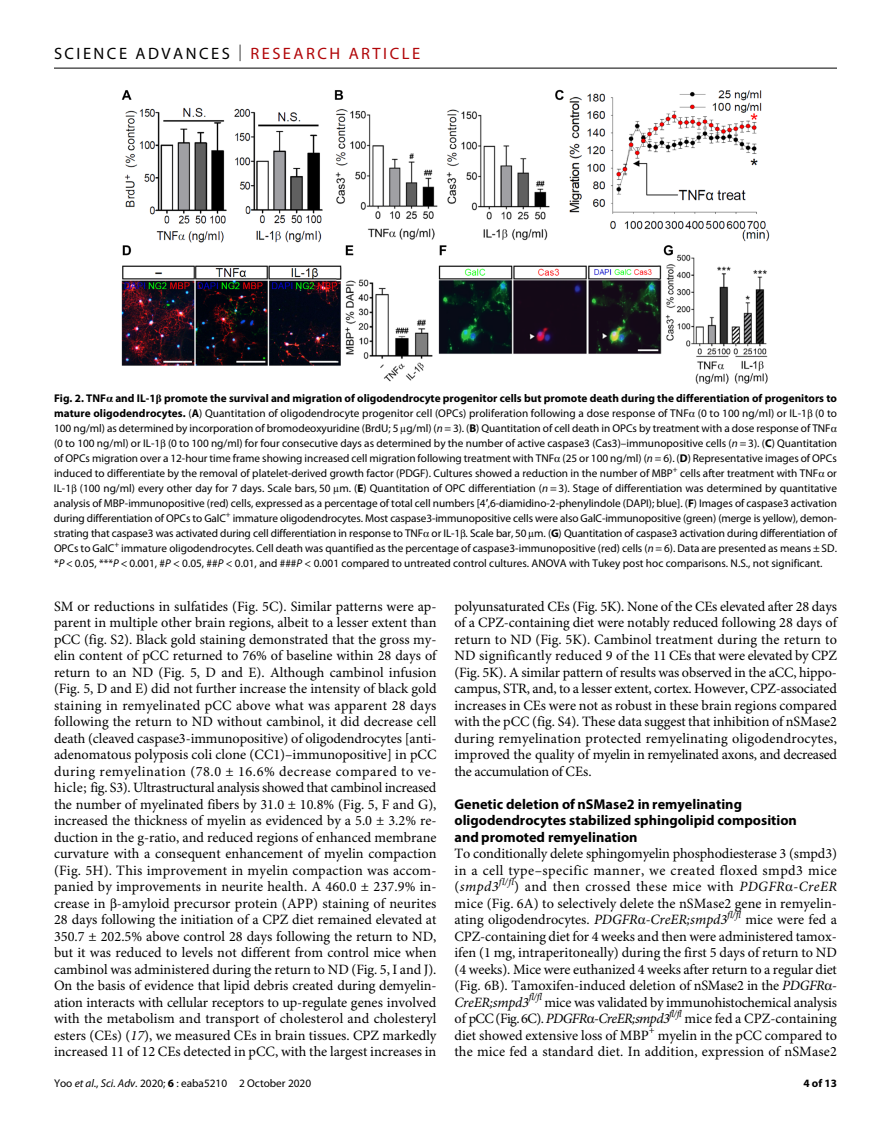
<style>
.page{position:relative;width:891px;height:1134px;background:#fff}
.page>*{position:absolute;margin:0;border:0;box-sizing:border-box;transform-origin:0 0}
.t1{font:16.5px "Myriad Pro";letter-spacing:.15em;color:#000}
.t2{font:14.25px/16.5px "Minion Pro";color:#000;text-align:justify}
.t3{font:700 14.25px/16.5px "Myriad Pro";color:#000}
.t4{font:11.25px/15px "Myriad Pro";color:#000}
.t5{font:700 11.25px "Myriad Pro";color:#000}
.s1{font-weight:300}
.s2{color:#b10508}
.s3{font-weight:700}
.s4{font-style:italic}
</style>
<div class="page">
<hr style="left:54px;top:68px;width:783px;height:1px;background:#000">
<img style="left:122px;top:90px;width:647px;height:294px">
<p class="t1" style="left:54px;top:40px;width:368px">SCIENCE ADVANCES <span class="s1">|</span> <span class="s2">RESEARCH ARTICLE</span></p>
<p class="t4" style="left:54px;top:391px;width:785px"><span class="s3">Fig. 2. TNF and IL-1 promote the survival and migration of oligodendrocyte progenitor cells but promote death during the differentiation of progenitors to mature oligodendrocytes.</span> (<span class="s3">A</span>) Quantitation of oligodendrocyte progenitor cell (OPCs) proliferation following a dose response of TNF (0 to 100 ng/ml) or IL-1 (0 to 100 ng/ml) as determined by incorporation of bromodeoxyuridine (BrdU; 5 g/ml) (<span class="s4">n</span> = 3). (<span class="s3">B</span>) Quantitation of cell death in OPCs by treatment with a dose response of TNF (0 to 100 ng/ml) or IL-1 (0 to 100 ng/ml) for four consecutive days as determined by the number of active caspase3 (Cas3)–immunopositive cells (<span class="s4">n</span> = 3). (<span class="s3">C</span>) Quantitation of OPCs migration over a 12-hour time frame showing increased cell migration following treatment with TNF (25 or 100 ng/ml) (<span class="s4">n</span> = 6). (<span class="s3">D</span>) Representative images of OPCs induced to differentiate by the removal of platelet-derived growth factor (PDGF). Cultures showed a reduction in the number of MBP<sup>+</sup> cells after treatment with TNF or IL-1 (100 ng/ml) every other day for 7 days. Scale bars, 50 m. (<span class="s3">E</span>) Quantitation of OPC differentiation (<span class="s4">n</span> = 3). Stage of differentiation was determined by quantitative analysis of MBP-immunopositive (red) cells, expressed as a percentage of total cell numbers [4′,6-diamidino-2-phenylindole (DAPI); blue]. (<span class="s3">F</span>) Images of caspase3 activation during differentiation of OPCs to GalC<sup>+</sup> immature oligodendrocytes. Most caspase3-immunopositive cells were also GalC-immunopositive (green) (merge is yellow), demon&shy;strating that caspase3 was activated during cell differentiation in response to TNF or IL-1 . Scale bar, 50 m. (<span class="s3">G</span>) Quantitation of caspase3 activation during differentiation of OPCs to GalC<sup>+</sup> immature oligodendrocytes. Cell death was quantified as the percentage of caspase3-immunopositive (red) cells (<span class="s4">n</span> = 6). Data are presented as means ± SD. *<span class="s4">P</span> &lt; 0.05, ***<span class="s4">P</span> &lt; 0.001, #<span class="s4">P</span> &lt; 0.05, ##<span class="s4">P</span> &lt; 0.01, and ###<span class="s4">P</span> &lt; 0.001 compared to untreated control cultures. ANOVA with Tukey post hoc comparisons. N.S., not significant.</p>
<p class="t2" style="left:54px;top:599px;width:384px">SM or reductions in sulfatides (Fig. 5C). Similar patterns were ap&shy;parent in multiple other brain regions, albeit to a lesser extent than pCC (fig. S2). Black gold staining demonstrated that the gross my&shy;elin content of pCC returned to 76% of baseline within 28 days of return to an ND (Fig. 5, D and E). Although cambinol infusion (Fig. 5, D and E) did not further increase the intensity of black gold staining in remyelinated pCC above what was apparent 28 days following the return to ND without cambinol, it did decrease cell death (cleaved caspase3-immunopositive) of oligodendrocytes [anti&shy;adenomatous polyposis coli clone (CC1)–immunopositive] in pCC during remyelination (78.0 ± 16.6% decrease compared to ve&shy;hicle; fig. S3). Ultrastructural analysis showed that cambinol increased the number of myelinated fibers by 31.0 ± 10.8% (Fig. 5, F and G), increased the thickness of myelin as evidenced by a 5.0 ± 3.2% re&shy;duction in the g-ratio, and reduced regions of enhanced membrane curvature with a consequent enhancement of myelin compaction (Fig. 5H). This improvement in myelin compaction was accom&shy;panied by improvements in neurite health. A 460.0 ± 237.9% in&shy;crease in -amyloid precursor protein (APP) staining of neurites 28 days following the initiation of a CPZ diet remained elevated at 350.7 ± 202.5% above control 28 days following the return to ND, but it was reduced to levels not different from control mice when cambinol was administered during the return to ND (Fig. 5, I and J).<br>On the basis of evidence that lipid debris created during demyelin&shy;ation interacts with cellular receptors to up-regulate genes involved with the metabolism and transport of cholesterol and cholesteryl esters (CEs) (<span class="s4">17</span>), we measured CEs in brain tissues. CPZ markedly increased 11 of 12 CEs detected in pCC, with the largest increases in</p>
<p class="t2" style="left:454px;top:599px;width:384px">polyunsaturated CEs (Fig. 5K). None of the CEs elevated after 28 days of a CPZ-containing diet were notably reduced following 28 days of return to ND (Fig. 5K). Cambinol treatment during the return to ND significantly reduced 9 of the 11 CEs that were elevated by CPZ (Fig. 5K). A similar pattern of results was observed in the aCC, hippo&shy;campus, STR, and, to a lesser extent, cortex. However, CPZ-associated increases in CEs were not as robust in these brain regions compared with the pCC (fig. S4). These data suggest that inhibition of nSMase2 during remyelination protected remyelinating oligodendrocytes, improved the quality of myelin in remyelinated axons, and decreased the accumulation of CEs.</p>
<p class="t3" style="left:454px;top:794px;width:344px">Genetic deletion of nSMase2 in remyelinating oligodendrocytes stabilized sphingolipid composition and promoted remyelination</p>
<p class="t2" style="left:454px;top:847px;width:384px">To conditionally delete sphingomyelin phosphodiesterase 3 (smpd3) in a cell type–specific manner, we created floxed smpd3 mice (<span class="s4">smpd3</span><sup>fl/fl</sup>) and then crossed these mice with <span class="s4">PDGFR -CreER </span>mice (Fig. 6A) to selectively delete the nSMase2 gene in remyelin&shy;ating oligodendrocytes. <span class="s4">PDGFR -CreER;smpd3</span><sup>fl/fl</sup> mice were fed a CPZ-containing diet for 4 weeks and then were administered tamox&shy;ifen (1 mg, intraperitoneally) during the first 5 days of return to ND (4 weeks). Mice were euthanized 4 weeks after return to a regular diet (Fig. 6B). Tamoxifen-induced deletion of nSMase2 in the <span class="s4">PDGFR - CreER;smpd3</span><sup>fl/fl</sup> mice was validated by immunohistochemical analysis of pCC (Fig. 6C). <span class="s4">PDGFR -CreER;smpd3</span><sup>fl/fl</sup> mice fed a CPZ-containing diet showed extensive loss of MBP<sup>+</sup> myelin in the pCC compared to the mice fed a standard diet. In addition, expression of nSMase2</p>
<p class="t4" style="left:54px;top:1076px;width:259px">Yoo <span class="s4">et al</span>., <span class="s4">Sci. Adv.</span> 2020; <span class="s3">6</span> : eaba5210 2 October 2020</p>
<p class="t5" style="left:803px;top:1074px;width:35px">4 of 13</p>
</div>
